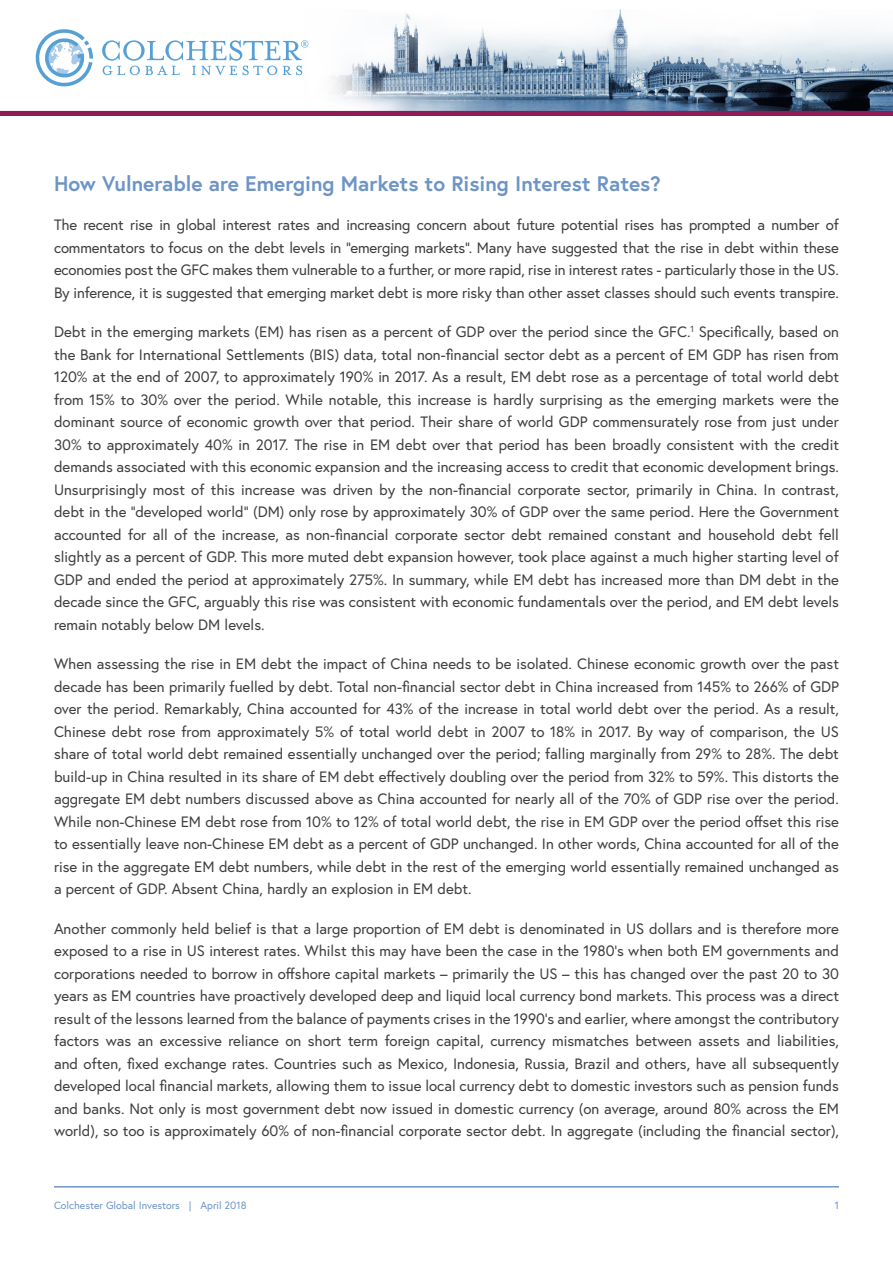
<style>
.page{position:relative;width:893px;height:1263px;background:#fff}
.page>*{position:absolute;margin:0;border:0;box-sizing:border-box;transform-origin:0 0}
.t1{font:700 21px "Europa";color:#6d94c6}
.t2{font:15px/22.5px "Europa";color:#3e3e3f;text-align:justify}
.t3{font:10.5px "Europa";color:#6d94c6}
</style>
<div class="page">
<hr style="left:54px;top:1186px;width:785px;height:1px;background:#6d94c6">
<img style="left:0;top:9px;width:893px;height:106px">
<svg style="left:35px;top:28px;width:58px;height:58px"></svg>
<svg style="left:102px;top:40px;width:206px;height:35px"></svg>
<p class="t1" style="left:54px;top:169px;width:608px">How Vulnerable are Emerging Markets to Rising Interest Rates?</p>
<p class="t2" style="left:54px;top:213px;width:786px">The recent rise in global interest rates and increasing concern about future potential rises has prompted a number of commentators to focus on the debt levels in “emerging markets”. Many have suggested that the rise in debt within these economies post the GFC makes them vulnerable to a further, or more rapid, rise in interest rates - particularly those in the US.<br>By inference, it is suggested that emerging market debt is more risky than other asset classes should such events transpire.</p>
<p class="t2" style="left:54px;top:320px;width:787px">Debt in the emerging markets (EM) has risen as a percent of GDP over the period since the GFC.<sup>1</sup> Specifically, based on the Bank for International Settlements (BIS) data, total non-financial sector debt as a percent of EM GDP has risen from 120% at the end of 2007, to approximately 190% in 2017. As a result, EM debt rose as a percentage of total world debt from 15% to 30% over the period. While notable, this increase is hardly surprising as the emerging markets were the dominant source of economic growth over that period. Their share of world GDP commensurately rose from just under 30% to approximately 40% in 2017. The rise in EM debt over that period has been broadly consistent with the credit demands associated with this economic expansion and the increasing access to credit that economic development brings.<br>Unsurprisingly most of this increase was driven by the non-financial corporate sector, primarily in China. In contrast, debt in the “developed world” (DM) only rose by approximately 30% of GDP over the same period. Here the Government accounted for all of the increase, as non-financial corporate sector debt remained constant and household debt fell slightly as a percent of GDP. This more muted debt expansion however, took place against a much higher starting level of GDP and ended the period at approximately 275%. In summary, while EM debt has increased more than DM debt in the decade since the GFC, arguably this rise was consistent with economic fundamentals over the period, and EM debt levels remain notably below DM levels.</p>
<p class="t2" style="left:54px;top:652px;width:787px">When assessing the rise in EM debt the impact of China needs to be isolated. Chinese economic growth over the past decade has been primarily fuelled by debt. Total non-financial sector debt in China increased from 145% to 266% of GDP over the period. Remarkably, China accounted for 43% of the increase in total world debt over the period. As a result, Chinese debt rose from approximately 5% of total world debt in 2007 to 18% in 2017. By way of comparison, the US share of total world debt remained essentially unchanged over the period; falling marginally from 29% to 28%. The debt build-up in China resulted in its share of EM debt effectively doubling over the period from 32% to 59%. This distorts the aggregate EM debt numbers discussed above as China accounted for nearly all of the 70% of GDP rise over the period.<br>While non-Chinese EM debt rose from 10% to 12% of total world debt, the rise in EM GDP over the period offset this rise to essentially leave non-Chinese EM debt as a percent of GDP unchanged. In other words, China accounted for all of the rise in the aggregate EM debt numbers, while debt in the rest of the emerging world essentially remained unchanged as a percent of GDP. Absent China, hardly an explosion in EM debt.</p>
<p class="t2" style="left:54px;top:917px;width:787px">Another commonly held belief is that a large proportion of EM debt is denominated in US dollars and is therefore more exposed to a rise in US interest rates. Whilst this may have been the case in the 1980’s when both EM governments and corporations needed to borrow in offshore capital markets – primarily the US – this has changed over the past 20 to 30 years as EM countries have proactively developed deep and liquid local currency bond markets. This process was a direct result of the lessons learned from the balance of payments crises in the 1990’s and earlier, where amongst the contributory factors was an excessive reliance on short term foreign capital, currency mismatches between assets and liabilities, and often, fixed exchange rates. Countries such as Mexico, Indonesia, Russia, Brazil and others, have all subsequently developed local financial markets, allowing them to issue local currency debt to domestic investors such as pension funds and banks. Not only is most government debt now issued in domestic currency (on average, around 80% across the EM world), so too is approximately 60% of non-financial corporate sector debt. In aggregate (including the financial sector),</p>
<p class="t3" style="left:54px;top:1198px;width:194px">Colchester Global Investors | April 2018</p>
<p class="t3" style="left:835px;top:1198px;width:6px">1</p>
</div>
